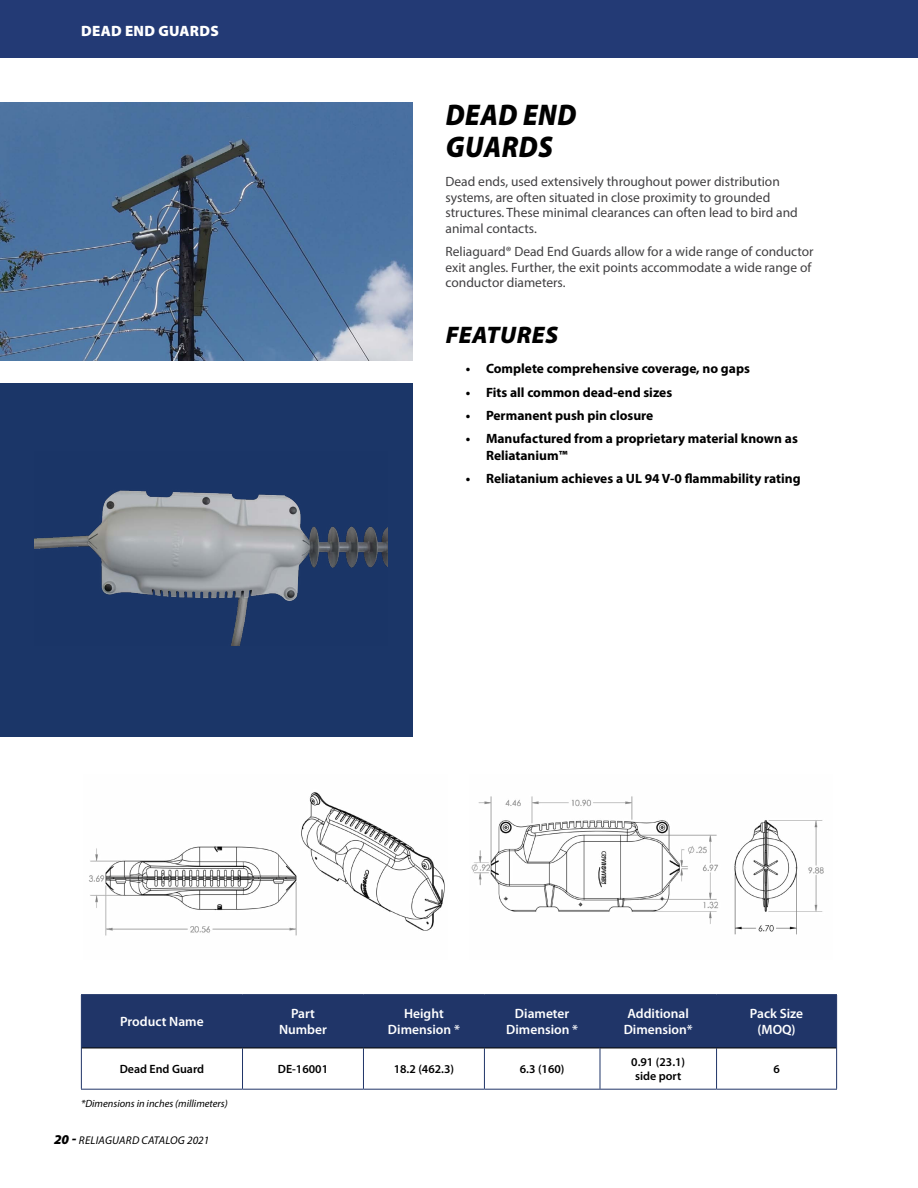
<style>
.page{position:relative;width:918px;height:1188px;background:#fff}
.page>*{position:absolute;margin:0;border:0;box-sizing:border-box;transform-origin:0 0}
.t1{font:italic 900 30px/31.5px "Myriad Pro";letter-spacing:.02em;color:#000;scale:.91 1}
.t2{font:italic 900 24px "Myriad Pro";letter-spacing:.02em;color:#000}
.t3{font:900 15px "Myriad Pro";letter-spacing:.02em;color:#fff}
.t4{font:13.5px/15.8px "Myriad Pro";color:#414042}
.t5{font:700 13.5px/16.5px "Myriad Pro";color:#000}
.t6{font:600 13.5px/16.2px "Myriad Pro";color:#fff;text-align:center}
.t7{font:600 12px/14.4px "Myriad Pro";color:#000;text-align:center}
.t8{font:italic 11.25px "Myriad Pro";letter-spacing:.02em;color:#000}
.t9{font:italic 10.5px "Myriad Pro";color:#000}
.s1{font-weight:900;font-size:13.5px}
</style>
<div class="page">
<img style="left:0;top:103px;width:413px;height:257px">
<img style="left:88px;top:792px;width:357px;height:144px">
<img style="left:471px;top:796px;width:353px;height:139px">
<div style="left:82px;top:995px;width:754px;height:53px;background:#203568"></div>
<hr style="left:81px;top:994px;width:162px;height:1px;background:#203568">
<hr style="left:81px;top:995px;width:1px;height:53px;background:#203568">
<hr style="left:81px;top:1048px;width:1px;height:41px;background:#203568">
<hr style="left:81px;top:1089px;width:162px;height:1px;background:#203568">
<hr style="left:82px;top:1048px;width:161px;height:1px;background:#000">
<hr style="left:243px;top:994px;width:120px;height:1px;background:#203568">
<hr style="left:242px;top:995px;width:1px;height:53px;background:#203568">
<hr style="left:242px;top:1048px;width:1px;height:41px;background:#203568">
<hr style="left:243px;top:1089px;width:120px;height:1px;background:#203568">
<hr style="left:243px;top:1048px;width:120px;height:1px;background:#000">
<hr style="left:363px;top:994px;width:121px;height:1px;background:#203568">
<hr style="left:363px;top:995px;width:1px;height:53px;background:#203568">
<hr style="left:363px;top:1048px;width:1px;height:41px;background:#203568">
<hr style="left:363px;top:1089px;width:121px;height:1px;background:#203568">
<hr style="left:363px;top:1048px;width:121px;height:1px;background:#000">
<hr style="left:484px;top:994px;width:116px;height:1px;background:#203568">
<hr style="left:484px;top:995px;width:1px;height:53px;background:#203568">
<hr style="left:484px;top:1048px;width:1px;height:41px;background:#203568">
<hr style="left:484px;top:1089px;width:116px;height:1px;background:#203568">
<hr style="left:484px;top:1048px;width:116px;height:1px;background:#000">
<hr style="left:600px;top:994px;width:117px;height:1px;background:#203568">
<hr style="left:600px;top:995px;width:1px;height:53px;background:#203568">
<hr style="left:717px;top:994px;width:120px;height:1px;background:#203568">
<hr style="left:716px;top:995px;width:1px;height:53px;background:#203568">
<hr style="left:836px;top:995px;width:1px;height:53px;background:#203568">
<hr style="left:600px;top:1048px;width:1px;height:41px;background:#203568">
<hr style="left:716px;top:1048px;width:1px;height:41px;background:#203568">
<hr style="left:836px;top:1048px;width:1px;height:41px;background:#203568">
<hr style="left:600px;top:1089px;width:117px;height:1px;background:#203568">
<hr style="left:717px;top:1089px;width:120px;height:1px;background:#203568">
<hr style="left:600px;top:1048px;width:117px;height:1px;background:#000">
<hr style="left:717px;top:1048px;width:119px;height:1px;background:#000">
<div style="left:0;top:383px;width:413px;height:353px;background:#1b3668"></div>
<img style="left:35px;top:490px;width:353px;height:155px">
<div style="left:0;top:0;width:918px;height:58px;background:#233a75"></div>
<p class="t3" style="left:81px;top:23px;width:139px">DEAD END GUARDS</p>
<h1 class="t1" style="left:446px;top:98px;width:145px">DEAD END<br>GUARDS</h1>
<p class="t4" style="left:446px;top:173px;width:354px">Dead ends, used extensively throughout power distribution systems, are often situated in close proximity to grounded structures. These minimal clearances can often lead to bird and animal contacts.</p>
<p class="t4" style="left:446px;top:243px;width:370px">Reliaguard® Dead End Guards allow for a wide range of conductor exit angles. Further, the exit points accommodate a wide range of conductor diameters.</p>
<h2 class="t2" style="left:446px;top:319px;width:114px">FEATURES</h2>
<p class="t5" style="left:466px;top:360px;width:286px">• Complete comprehensive coverage, no gaps</p>
<p class="t5" style="left:466px;top:383px;width:208px">• Fits all common dead-end sizes</p>
<p class="t5" style="left:466px;top:407px;width:189px">• Permanent push pin closure</p>
<p class="t5" style="left:486px;top:430px;width:313px;text-indent:-20px">• Manufactured from a proprietary material known as<br>Reliatanium™</p>
<p class="t5" style="left:466px;top:470px;width:336px">• Reliatanium achieves a UL 94 V-0 flammability rating</p>
<p class="t6" style="left:120px;top:1013px;width:85px">Product Name</p>
<p class="t6" style="left:279px;top:1005px;width:49px">Part<br>Number</p>
<p class="t6" style="left:388px;top:1005px;width:73px">Height<br>Dimension *</p>
<p class="t6" style="left:506px;top:1005px;width:73px">Diameter<br>Dimension *</p>
<p class="t6" style="left:624px;top:1005px;width:71px;text-align:left">Additional<br>Dimension*</p>
<p class="t6" style="left:750px;top:1005px;width:55px">Pack Size (MOQ)</p>
<p class="t7" style="left:120px;top:1062px;width:86px">Dead End Guard</p>
<p class="t7" style="left:278px;top:1062px;width:52px">DE-16001</p>
<p class="t7" style="left:394px;top:1062px;width:62px">18.2 (462.3)</p>
<p class="t7" style="left:520px;top:1062px;width:46px">6.3 (160)</p>
<p class="t7" style="left:631px;top:1054px;width:55px">0.91 (23.1) side port</p>
<p class="t7" style="left:773px;top:1062px;width:8px">6</p>
<p class="t9" style="left:81px;top:1097px;width:148px">*Dimensions in inches (millimeters)</p>
<p class="t8" style="left:54px;top:1133px;width:157px"><span class="s1">20 -</span> RELIAGUARD CATALOG 202 1</p>
</div>
